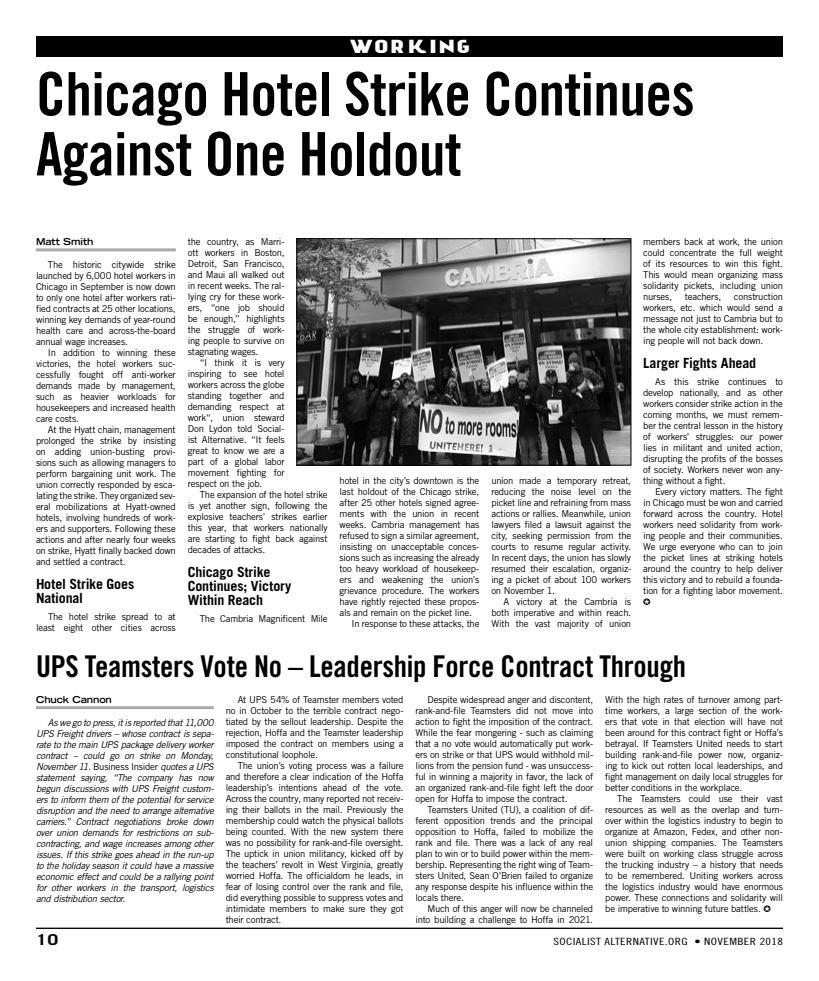
<style>
.page{position:relative;width:819px;height:981px;background:#fff}
.page>*{position:absolute;margin:0;border:0;box-sizing:border-box;transform-origin:0 0}
.t1{font:60px/60px "Trade Gothic LT Std Bd Cn 20";letter-spacing:-.01em;color:#000}
.t2{font:30px "Trade Gothic LT Std Bd Cn 20";letter-spacing:-.01em;color:#000}
.t3{font:18px "Kankin FREEFONT";letter-spacing:.025em;color:#fff;scale:1.5 1}
.t4{font:700 15px "Trade Gothic LT Std";color:#000;scale:1.3 1}
.t5{font:700 14px/14px "Trade Gothic LT Std";letter-spacing:-.01em;color:#000}
.t6{font:10px "Trade Gothic LT Std Cn 18";letter-spacing:.03em;color:#000;scale:1.25 1}
.t7{font:9.5px/11px "Trade Gothic LT Std";letter-spacing:-.02em;color:#000;text-align:justify}
.t8{font:italic 9.5px/11px "Trade Gothic LT Std";letter-spacing:-.03em;color:#000;text-align:justify}
.t9{font:700 expanded 9.5px "Trade Gothic LT Std";letter-spacing:-.01em;color:#000}
.s1{font-style:normal}
</style>
<div class="page">
<hr style="left:36px;top:928px;width:747px;height:1px;background:#000">
<div style="left:36px;top:36px;width:747px;height:21px;background:#000"></div>
<hr style="left:36px;top:248px;width:140px;height:3px;background:#a7a9ac">
<hr style="left:36px;top:706px;width:178px;height:3px;background:#a7a9ac">
<img style="left:299px;top:241px;width:330px;height:222px">
<div style="left:297px;top:239px;width:334px;height:226px;border:1px solid #000"></div>
<h3 class="t3" style="left:349px;top:36px;width:83px">WORKING</h3>
<h1 class="t1" style="left:36px;top:64px;width:660px">Chicago Hotel Strike Continues<br>Against One Holdout</h1>
<p class="t9" style="left:36px;top:236px;width:59px">Matt Smith</p>
<p class="t7" style="left:36px;top:259px;width:141px;text-indent:12px">The historic citywide strike launched by 6,000 hotel workers in Chicago in September is now down to only one hotel after workers rati&shy;fied contracts at 25 other locations, winning key demands of year-round health care and across-the-board annual wage increases.</p>
<p class="t7" style="left:36px;top:347px;width:141px;text-indent:12px">In addition to winning these victories, the hotel workers suc&shy;cessfully fought off anti-worker demands made by management, such as heavier workloads for housekeepers and increased health care costs.</p>
<p class="t7" style="left:36px;top:424px;width:141px;text-indent:12px">At the Hyatt chain, management prolonged the strike by insisting on adding union-busting provi&shy;sions such as allowing managers to perform bargaining unit work. The union correctly responded by esca&shy;lating the strike. They organized sev&shy;eral mobilizations at Hyatt-owned hotels, involving hundreds of work&shy;ers and supporters. Following these actions and after nearly four weeks on strike, Hyatt finally backed down and settled a contract.</p>
<h3 class="t5" style="left:36px;top:577px;width:100px">Hotel Strike Goes<br>National</h3>
<p class="t7" style="left:36px;top:611px;width:141px;text-align:right">The hotel strike spread to at least eight other cities across</p>
<p class="t7" style="left:188px;top:236px;width:98px">the country, as Marri&shy;ott workers in Boston, Detroit, San Francisco, and Maui all walked out in recent weeks. The ral&shy;lying cry for these work&shy;ers, “one job should be enough,” highlights the struggle of work&shy;ing people to survive on stagnating wages.</p>
<p class="t7" style="left:188px;top:357px;width:98px;text-indent:12px">“I think it is very inspiring to see hotel workers across the globe standing together and demanding respect at work“, union steward Don Lydon told Social&shy;ist Alternative. “It feels great to know we are a part of a global labor movement fighting for respect on the job.</p>
<p class="t7" style="left:188px;top:489px;width:141px;text-indent:12px">The expansion of the hotel strike is yet another sign, following the explosive teachers’ strikes earlier this year, that workers nationally are starting to fight back against decades of attacks.</p>
<h3 class="t5" style="left:188px;top:565px;width:105px">Chicago Strike<br>Continues; Victory<br>Within Reach</h3>
<p class="t7" style="left:200px;top:613px;width:129px">The Cambria Magnificent Mile</p>
<p class="t7" style="left:340px;top:475px;width:141px">hotel in the city’s downtown is the</p>
<p class="t7" style="left:340px;top:486px;width:141px">last holdout of the Chicago strike,</p>
<p class="t7" style="left:340px;top:497px;width:141px">after 25 other hotels signed agree-</p>
<p class="t7" style="left:340px;top:508px;width:141px">ments with the union in recent</p>
<p class="t7" style="left:340px;top:519px;width:141px">weeks. Cambria management has</p>
<p class="t7" style="left:340px;top:530px;width:141px">refused to sign a similar agreement,</p>
<p class="t7" style="left:340px;top:541px;width:141px">insisting on unacceptable conces-</p>
<p class="t7" style="left:340px;top:552px;width:141px">sions such as increasing the already</p>
<p class="t7" style="left:340px;top:563px;width:141px">too heavy workload of housekeep-</p>
<p class="t7" style="left:340px;top:574px;width:141px">ers and weakening the union’s</p>
<p class="t7" style="left:340px;top:585px;width:141px">grievance procedure. The workers</p>
<p class="t7" style="left:340px;top:596px;width:141px">have rightly rejected these propos-</p>
<p class="t7" style="left:340px;top:607px;width:134px">als and remain on the picket line.</p>
<p class="t7" style="left:352px;top:618px;width:129px">In response to these attacks, the</p>
<p class="t7" style="left:491px;top:475px;width:141px">union made a temporary retreat, reducing the noise level on the picket line and refraining from mass actions or rallies. Meanwhile, union lawyers filed a lawsuit against the city, seeking permission from the courts to resume regular activity.<br>In recent days, the union has slowly resumed their escalation, organiz&shy;ing a picket of about 100 workers on November 1.</p>
<p class="t7" style="left:491px;top:596px;width:141px;text-indent:12px">A victory at the Cambria is both imperative and within reach.<br>With the vast majority of union</p>
<p class="t7" style="left:643px;top:236px;width:141px">members back at work, the union could concentrate the full weight of its resources to win this fight.<br>This would mean organizing mass solidarity pickets, including union nurses,</p>
<p class="t7" style="left:643px;top:291px;width:141px;text-indent:91px">construction workers, etc. which would send a message not just to Cambria but to the whole city establishment: work&shy;ing people will not back down.</p>
<h3 class="t5" style="left:643px;top:356px;width:115px">Larger Fights Ahead</h3>
<p class="t7" style="left:643px;top:376px;width:141px;text-indent:12px">As this strike continues to develop nationally, and as other workers consider strike action in the coming months, we must remem&shy;ber the central lesson in the history of workers’ struggles: our power lies in militant and united action, disrupting the profits of the bosses of society. Workers never won any&shy;thing without a fight.</p>
<p class="t7" style="left:643px;top:486px;width:141px;text-indent:12px">Every victory matters. The fight in Chicago must be won and carried forward across the country. Hotel workers need solidarity from work&shy;ing people and their communities.<br>We urge everyone who can to join the picket lines at striking hotels around the country to help deliver this victory and to rebuild a founda&shy;tion for a fighting labor movement.</p>
<p class="t7" style="left:685px;top:291px;width:38px">teachers,</p>
<h2 class="t2" style="left:36px;top:648px;width:652px">UPS Teamsters Vote No – Leadership Force Contract Through</h2>
<p class="t9" style="left:36px;top:694px;width:77px">Chuck Cannon</p>
<p class="t8" style="left:36px;top:717px;width:179px;text-indent:12px">As we go to press, it is reported that 11,000<br>UPS Freight drivers – whose contract is sepa&shy;rate to the main UPS package delivery worker contract – could go on strike on Monday, November 11. <span class="s1">Business Insider</span> quotes a UPS statement saying, “The company has now begun discussions with UPS Freight custom&shy;ers to inform them of the potential for service disruption and the need to arrange alternative carriers.” Contract negotiations broke down over union demands for restrictions on sub&shy;contracting, and wage increases among other issues. If this strike goes ahead in the run-up to the holiday season it could have a massive economic effect and could be a rallying point for other workers in the transport, logistics and distribution sector.</p>
<p class="t7" style="left:226px;top:694px;width:179px;text-indent:12px">At UPS 54% of Teamster members voted no in October to the terrible contract nego&shy;tiated by the sellout leadership. Despite the rejection, Hoffa and the Teamster leadership imposed the contract on members using a constitutional loophole.</p>
<p class="t7" style="left:226px;top:760px;width:179px;text-indent:12px">The union’s voting process was a failure and therefore a clear indication of the Hoffa leadership’s intentions ahead of the vote.<br>Across the country, many reported not receiv&shy;ing their ballots in the mail. Previously the membership could watch the physical ballots being counted. With the new system there was no possibility for rank-and-file oversight.<br>The uptick in union militancy, kicked off by the teachers’ revolt in West Virginia, greatly worried Hoffa. The officialdom he leads, in fear of losing control over the rank and file, did everything possible to suppress votes and intimidate members to make sure they got their contract.</p>
<p class="t7" style="left:416px;top:694px;width:179px;text-indent:12px">Despite widespread anger and discontent, rank-and-file Teamsters did not move into action to fight the imposition of the contract.<br>While the fear mongering - such as claiming that a no vote would automatically put work&shy;ers on strike or that UPS would withhold mil&shy;lions from the pension fund - was unsuccess&shy;ful in winning a majority in favor, the lack of an organized rank-and-file fight left the door open for Hoffa to impose the contract.</p>
<p class="t7" style="left:415px;top:804px;width:179px;text-indent:12px">Teamsters United (TU), a coalition of dif&shy;ferent opposition trends and the principal opposition to Hoffa, failed to mobilize the rank and file. There was a lack of any real plan to win or to build power within the mem&shy;bership. Representing the right wing of Team&shy;sters United, Sean O’Brien failed to organize any response despite his influence within the locals there.</p>
<p class="t7" style="left:415px;top:903px;width:179px;text-align:right">Much of this anger will now be channeled into building a challenge to Hoffa in 2021.</p>
<p class="t7" style="left:605px;top:694px;width:179px">With the high rates of turnover among part&shy;time workers, a large section of the work&shy;ers that vote in that election will have not been around for this contract fight or Hoffa’s betrayal. If Teamsters United needs to start building rank-and-file power now, organiz&shy;ing to kick out rotten local leaderships, and fight management on daily local struggles for better conditions in the workplace.</p>
<p class="t7" style="left:605px;top:793px;width:179px;text-indent:12px">The Teamsters could use their vast resources as well as the overlap and turn&shy;over within the logistics industry to begin to organize at Amazon, Fedex, and other non&shy;union shipping companies. The Teamsters were built on working class struggle across the trucking industry – a history that needs to be remembered. Uniting workers across the logistics industry would have enormous power. These connections and solidarity will be imperative to winning future battles.</p>
<h3 class="t4" style="left:36px;top:930px;width:19px">10</h3>
<p class="t6" style="left:554px;top:936px;width:185px">SOCIALIST ALTERNATIVE.ORG • NOVEMBER 2018</p>
</div>
